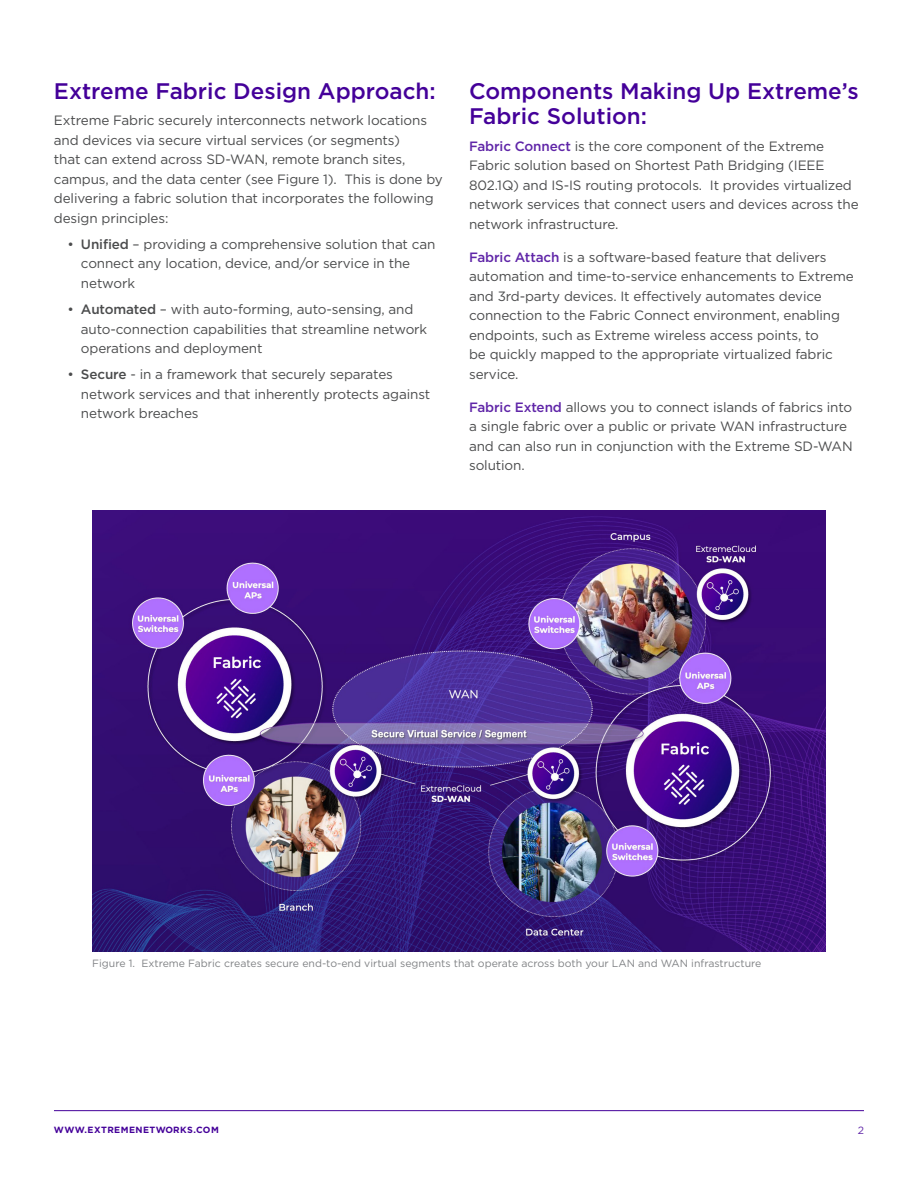
<style>
.page{position:relative;width:918px;height:1188px;background:#fff}
.page>*{position:absolute;margin:0;border:0;box-sizing:border-box;transform-origin:0 0}
.t1{font:500 22.5px/25.5px "Gotham";color:#409}
.Body{font:13.5px/19.5px "Gotham";letter-spacing:-.01em;color:#4b4c4d}
.Image_Caption{font:10.5px "Gotham";color:#808285}
.t2{font:10.5px "Gotham";color:#6026a8}
.t3{font:700 9px "Gotham";letter-spacing:.05em;color:#409}
.s1{font-weight:500}
.s2{font-weight:500;color:#6026a8}
</style>
<div class="page">
<hr style="left:54px;top:1110px;width:810px;height:1px;background:#409">
<img style="left:92px;top:511px;width:734px;height:441px">
<h2 class="t1" style="left:54px;top:78px;width:383px">Extreme Fabric Design Approach:</h2>
<p class="Body" style="left:54px;top:110px;width:390px">Extreme Fabric securely interconnects network locations and devices via secure virtual services (or segments)<br>that can extend across SD-WAN, remote branch sites, campus, and the data center (see Figure 1). This is done by delivering a fabric solution that incorporates the following design principles:</p>
<p class="Body" style="left:81px;top:234px;width:356px;text-indent:-14px">• <span class="s1">Unified</span> – providing a comprehensive solution that can connect any location, device, and/or service in the network</p>
<p class="Body" style="left:81px;top:299px;width:348px;text-indent:-14px">• <span class="s1">Automated</span> – with auto-forming, auto-sensing, and auto-connection capabilities that streamline network operations and deployment</p>
<p class="Body" style="left:81px;top:365px;width:351px;text-indent:-14px">• <span class="s1">Secure</span> - in a framework that securely separates network services and that inherently protects against network breaches</p>
<h2 class="t1" style="left:469px;top:78px;width:391px">Components Making Up Extreme’s<br>Fabric Solution:</h2>
<p class="Body" style="left:469px;top:136px;width:391px"><span class="s2">Fabric Connect</span> is the core component of the Extreme Fabric solution based on Shortest Path Bridging (IEEE 802.1Q) and IS-IS routing protocols. It provides virtualized network services that connect users and devices across the network infrastructure.</p>
<p class="Body" style="left:469px;top:247px;width:386px"><span class="s2">Fabric Attach</span> is a software-based feature that delivers automation and time-to-service enhancements to Extreme and 3rd-party devices. It effectively automates device connection to the Fabric Connect environment, enabling endpoints, such as Extreme wireless access points, to<br>be quickly mapped to the appropriate virtualized fabric service.</p>
<p class="Body" style="left:469px;top:397px;width:385px"><span class="s2">Fabric Extend</span> allows you to connect islands of fabrics into a single fabric over a public or private WAN infrastructure and can also run in conjunction with the Extreme SD-WAN solution.</p>
<p class="Image_Caption" style="left:92px;top:956px;width:671px">Figure 1. Extreme Fabric creates secure end-to-end virtual segments that operate across both your LAN and WAN infrastructure</p>
<p class="t3" style="left:54px;top:1124px;width:166px">WWW.EXTREMENETWORKS.COM</p>
<p class="t2" style="left:858px;top:1124px;width:8px">2</p>
</div>
